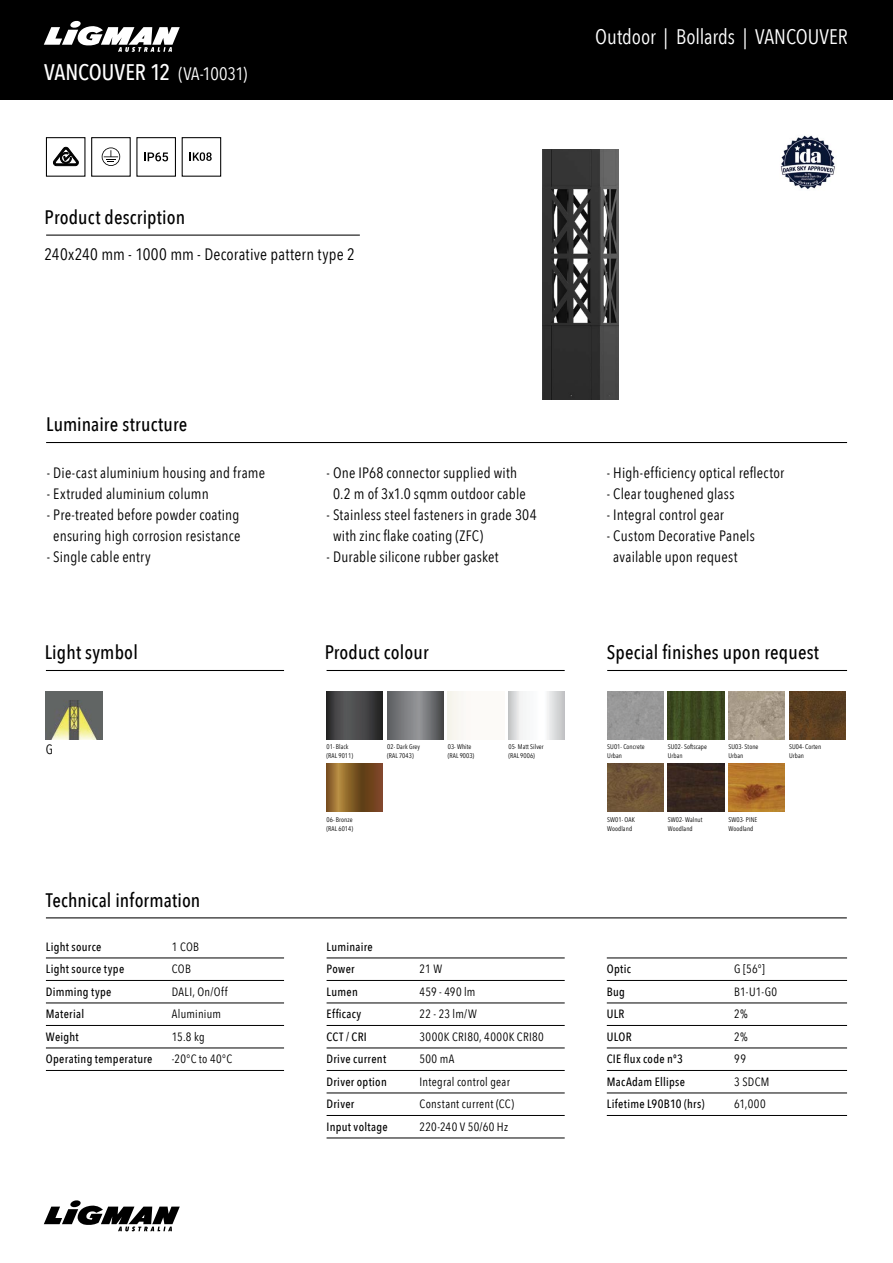
<style>
.page{position:relative;width:893px;height:1263px;background:#fff}
.page>*{position:absolute;margin:0;border:0;box-sizing:border-box;transform-origin:0 0}
.t1{font:500 22.5px "Avenir Next Condensed";letter-spacing:-.005em;color:#fff}
.t2{font:21px "Avenir Next Condensed";letter-spacing:-.005em;color:#fff}
.t3{font:500 19.5px "Avenir Next Condensed";letter-spacing:.01em;color:#000}
.t4{font:16.5px "Avenir Next Condensed";letter-spacing:.015em;color:#000}
.t5{font:15px/21px "Avenir Next Condensed";letter-spacing:.015em;color:#000;text-align:center}
.t6{font:13.5px "Avenir Next Condensed";color:#000}
.t7{font:500 12px/22.5px "Avenir Next Condensed";letter-spacing:.025em;color:#000}
.t8{font:12px "Avenir Next Condensed";letter-spacing:.025em;color:#000}
.t9{font:6.75px/9px "Avenir Next Condensed";letter-spacing:.01em;color:#000}
.s1{font-weight:400;font-size:18px}
</style>
<div class="page">
<img style="left:543px;top:150px;width:75px;height:249px">
<div style="left:0;top:0;width:893px;height:99px;background:#000"></div>
<svg style="left:44px;top:20px;width:136px;height:32px"></svg>
<hr style="left:46px;top:235px;width:314px;height:1px;background:#000">
<hr style="left:46px;top:442px;width:801px;height:1px;background:#000">
<hr style="left:46px;top:958px;width:238px;height:1px;background:#000">
<hr style="left:46px;top:980px;width:238px;height:1px;background:#000">
<hr style="left:46px;top:1003px;width:238px;height:1px;background:#000">
<hr style="left:46px;top:1025px;width:238px;height:1px;background:#000">
<hr style="left:46px;top:1048px;width:238px;height:1px;background:#000">
<hr style="left:46px;top:1070px;width:238px;height:1px;background:#000">
<hr style="left:46px;top:917px;width:801px;height:1px;background:#000">
<hr style="left:327px;top:958px;width:238px;height:1px;background:#000">
<hr style="left:327px;top:980px;width:238px;height:1px;background:#000">
<hr style="left:327px;top:1003px;width:238px;height:1px;background:#000">
<hr style="left:327px;top:1025px;width:238px;height:1px;background:#000">
<hr style="left:327px;top:1048px;width:238px;height:1px;background:#000">
<hr style="left:327px;top:1070px;width:238px;height:1px;background:#000">
<hr style="left:327px;top:1093px;width:238px;height:1px;background:#000">
<hr style="left:327px;top:1115px;width:238px;height:1px;background:#000">
<hr style="left:327px;top:1138px;width:238px;height:1px;background:#000">
<hr style="left:607px;top:958px;width:240px;height:1px;background:#000">
<hr style="left:607px;top:980px;width:240px;height:1px;background:#000">
<hr style="left:607px;top:1003px;width:240px;height:1px;background:#000">
<hr style="left:607px;top:1025px;width:240px;height:1px;background:#000">
<hr style="left:607px;top:1048px;width:240px;height:1px;background:#000">
<hr style="left:607px;top:1070px;width:240px;height:1px;background:#000">
<hr style="left:607px;top:1093px;width:240px;height:1px;background:#000">
<hr style="left:607px;top:1115px;width:240px;height:1px;background:#000">
<svg style="left:44px;top:1200px;width:136px;height:31px"></svg>
<img style="left:780px;top:135px;width:55px;height:54px">
<svg style="left:53px;top:147px;width:25px;height:19px"></svg>
<div style="left:46px;top:137px;width:39px;height:40px;border:1px solid #000"></div>
<svg style="left:102px;top:147px;width:18px;height:19px"></svg>
<div style="left:91px;top:137px;width:40px;height:40px;border:1px solid #000"></div>
<svg style="left:144px;top:152px;width:24px;height:9px"></svg>
<div style="left:136px;top:137px;width:40px;height:40px;border:1px solid #000"></div>
<svg style="left:190px;top:152px;width:22px;height:9px"></svg>
<div style="left:182px;top:137px;width:39px;height:40px;border:1px solid #000"></div>
<img style="left:46px;top:692px;width:56px;height:47px">
<div style="left:607px;top:692px;width:56px;height:47px;background:#989898"></div>
<img style="left:668px;top:692px;width:56px;height:47px">
<img style="left:728px;top:692px;width:57px;height:47px">
<img style="left:789px;top:692px;width:56px;height:47px">
<img style="left:607px;top:764px;width:56px;height:48px">
<img style="left:668px;top:764px;width:56px;height:48px">
<img style="left:728px;top:764px;width:57px;height:48px">
<img style="left:327px;top:692px;width:56px;height:47px">
<img style="left:387px;top:692px;width:56px;height:47px">
<img style="left:327px;top:764px;width:56px;height:48px">
<hr style="left:327px;top:670px;width:238px;height:1px;background:#000">
<hr style="left:607px;top:670px;width:240px;height:1px;background:#000">
<hr style="left:46px;top:670px;width:238px;height:1px;background:#000">
<h1 class="t1" style="left:44px;top:58px;width:205px">VANCOUVER 12 <span class="s1">(VA-10031)</span></h1>
<h3 class="t3" style="left:45px;top:206px;width:142px">Product description</h3>
<p class="t4" style="left:45px;top:240px;width:312px">240x240 mm - 1000 mm - Decorative pattern type 2</p>
<h2 class="t2" style="left:595px;top:19px;width:254px">Outdoor | Bollards | VANCOUVER</h2>
<h3 class="t3" style="left:46px;top:413px;width:143px">Luminaire structure</h3>
<p class="t5" style="left:47px;top:462px;width:220px">- Die-cast aluminium housing and frame</p>
<p class="t5" style="left:47px;top:483px;width:163px">- Extruded aluminium column</p>
<p class="t5" style="left:47px;top:504px;width:195px">- Pre-treated before powder coating ensuring high corrosion resistance</p>
<p class="t5" style="left:47px;top:546px;width:105px">- Single cable entry</p>
<p class="t5" style="left:327px;top:462px;width:201px">- One IP68 connector supplied with<br>0.2 m of 3x1.0 sqmm outdoor cable</p>
<p class="t5" style="left:333px;top:504px;width:205px;text-align:left;text-indent:-6px">- Stainless steel fasteners in grade 304 with zinc flake coating (ZFC)</p>
<p class="t5" style="left:327px;top:546px;width:174px">- Durable silicone rubber gasket</p>
<p class="t5" style="left:607px;top:462px;width:179px">- High-efficiency optical reflector</p>
<p class="t5" style="left:607px;top:483px;width:129px">- Clear toughened glass</p>
<p class="t5" style="left:607px;top:504px;width:119px">- Integral control gear</p>
<p class="t5" style="left:613px;top:525px;width:143px;text-align:left;text-indent:-6px">- Custom Decorative Panels available upon request</p>
<h3 class="t3" style="left:45px;top:640px;width:95px">Light symbol</h3>
<h3 class="t3" style="left:325px;top:640px;width:105px">Product colour</h3>
<h3 class="t3" style="left:607px;top:640px;width:214px">Special finishes upon request</h3>
<p class="t6" style="left:46px;top:738px;width:9px">G</p>
<p class="t9" style="left:387px;top:742px;width:34px">02- Dark Grey (RAL 7043)</p>
<p class="t9" style="left:327px;top:742px;width:28px">01- Black (RAL 9011)</p>
<p class="t9" style="left:448px;top:742px;width:28px">03- White (RAL 9003)</p>
<p class="t9" style="left:508px;top:742px;width:37px">05- Matt Silver (RAL 9006)</p>
<p class="t9" style="left:607px;top:742px;width:39px">SU01- Concrete<br>Urban</p>
<p class="t9" style="left:668px;top:742px;width:41px">SU02- Softscape<br>Urban</p>
<p class="t9" style="left:728px;top:742px;width:32px">SU03- Stone<br>Urban</p>
<p class="t9" style="left:789px;top:742px;width:34px">SU04- Corten<br>Urban</p>
<p class="t9" style="left:327px;top:814px;width:28px">06- Bronze (RAL 6014)</p>
<p class="t9" style="left:607px;top:814px;width:29px">SW01- OAK<br>Woodland</p>
<p class="t9" style="left:668px;top:814px;width:36px">SW02- Walnut<br>Woodland</p>
<p class="t9" style="left:728px;top:814px;width:30px">SW03- PINE<br>Woodland</p>
<h3 class="t3" style="left:46px;top:888px;width:156px">Technical information</h3>
<p class="t7" style="left:46px;top:935px;width:57px">Light source</p>
<p class="t8" style="left:172px;top:936px;width:29px">1 COB</p>
<p class="t7" style="left:46px;top:957px;width:80px">Light source type</p>
<p class="t8" style="left:172px;top:958px;width:20px">COB</p>
<p class="t7" style="left:46px;top:980px;width:67px">Dimming type</p>
<p class="t8" style="left:172px;top:981px;width:57px">DALI, On/Off</p>
<p class="t7" style="left:46px;top:1002px;width:40px">Material</p>
<p class="t8" style="left:172px;top:1003px;width:51px">Aluminium</p>
<p class="t7" style="left:46px;top:1025px;width:34px">Weight</p>
<p class="t8" style="left:172px;top:1026px;width:34px">15.8 kg</p>
<p class="t7" style="left:46px;top:1047px;width:108px">Operating temperature</p>
<p class="t8" style="left:172px;top:1048px;width:62px">-20°C to 40°C</p>
<p class="t7" style="left:327px;top:935px;width:48px">Luminaire<br>Power</p>
<p class="t8" style="left:420px;top:958px;width:24px">21 W</p>
<p class="t7" style="left:327px;top:980px;width:33px">Lumen</p>
<p class="t8" style="left:420px;top:981px;width:57px">459 - 490 lm</p>
<p class="t7" style="left:327px;top:1002px;width:36px">Efficacy</p>
<p class="t8" style="left:420px;top:1003px;width:59px">22 - 23 lm/W</p>
<p class="t7" style="left:327px;top:1025px;width:42px">CCT / CRI</p>
<p class="t8" style="left:420px;top:1026px;width:126px">3000K CRI80, 4000K CRI80</p>
<p class="t7" style="left:327px;top:1047px;width:61px">Drive current</p>
<p class="t8" style="left:420px;top:1048px;width:36px">500 mA</p>
<p class="t7" style="left:327px;top:1070px;width:62px">Driver option</p>
<p class="t8" style="left:420px;top:1071px;width:92px">Integral control gear</p>
<p class="t7" style="left:327px;top:1092px;width:29px">Driver</p>
<p class="t8" style="left:420px;top:1093px;width:96px">Constant current (CC)</p>
<p class="t7" style="left:327px;top:1115px;width:63px">Input voltage</p>
<p class="t8" style="left:420px;top:1116px;width:90px">220-240 V 50/60 Hz</p>
<p class="t7" style="left:607px;top:957px;width:26px">Optic</p>
<p class="t8" style="left:734px;top:958px;width:32px">G [56°]</p>
<p class="t7" style="left:607px;top:980px;width:20px">Bug</p>
<p class="t8" style="left:734px;top:981px;width:44px">B1-U1-G0</p>
<p class="t7" style="left:607px;top:1002px;width:19px">ULR</p>
<p class="t8" style="left:734px;top:1003px;width:15px">2%</p>
<p class="t7" style="left:607px;top:1025px;width:26px">ULOR</p>
<p class="t8" style="left:734px;top:1026px;width:15px">2%</p>
<p class="t7" style="left:607px;top:1047px;width:78px">CIE flux code nº3</p>
<p class="t8" style="left:734px;top:1048px;width:13px">99</p>
<p class="t7" style="left:607px;top:1070px;width:80px">MacAdam Ellipse</p>
<p class="t8" style="left:734px;top:1071px;width:37px">3 SDCM</p>
<p class="t7" style="left:607px;top:1092px;width:99px">Lifetime L90B10 (hrs)</p>
<p class="t8" style="left:734px;top:1093px;width:33px">61,000</p>
</div>
